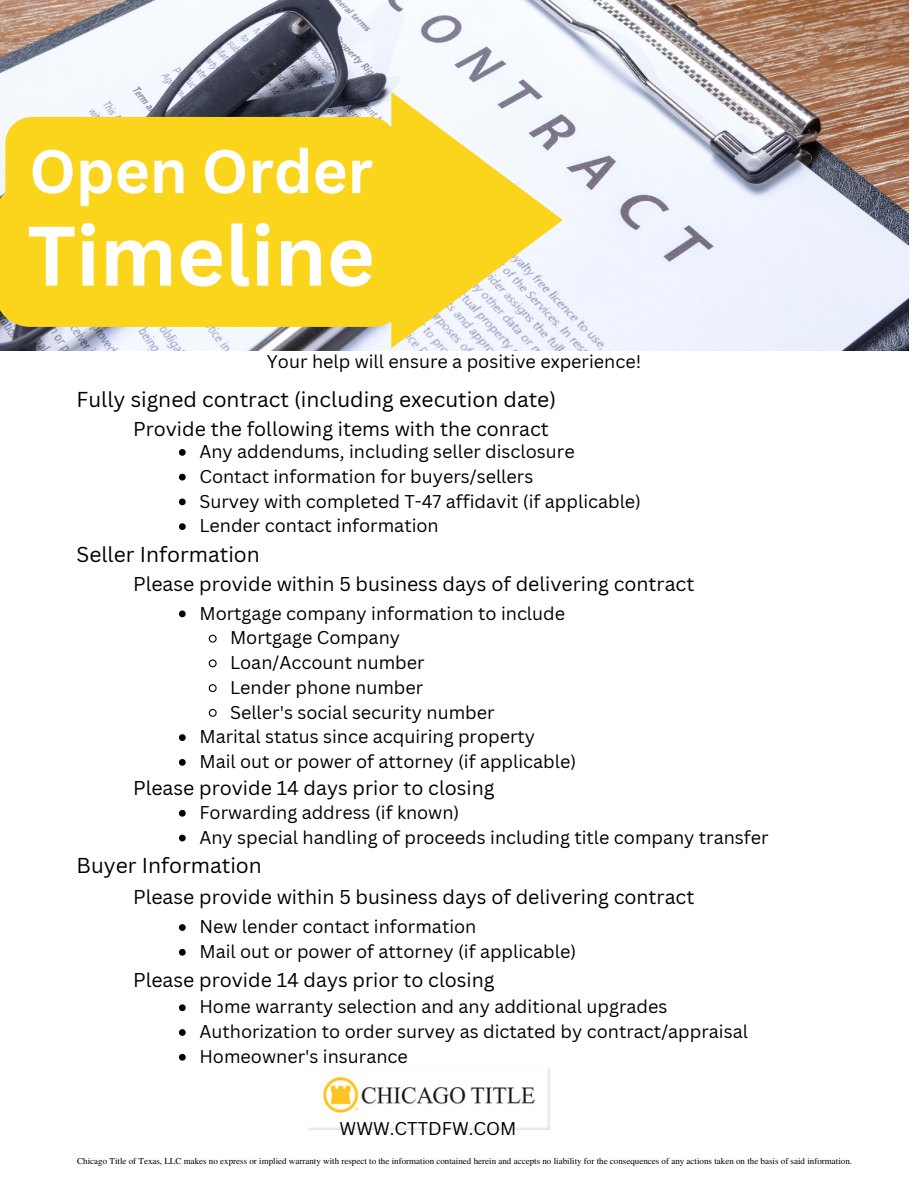
<style>
.page{position:relative;width:918px;height:1188px;background:#fff}
.page>*{position:absolute;margin:0;border:0;box-sizing:border-box;transform-origin:0 0}
.t1{font:700 82.5px "Canva Sans";color:#fff}
.t2{font:700 60px "Canva Sans";color:#fff}
.t3{font:21px "Canva Sans";color:#000}
.t4{font:19.5px "Canva Sans";color:#000}
.t5{font:18px/24.8px "Canva Sans";color:#000}
.t6{font:9px "Te X Gyre Termes";color:#000}
</style>
<div class="page">
<img style="left:0;top:0;width:909px;height:350px">
<svg style="left:65px;top:92px;width:498px;height:256px"></svg>
<img style="left:308px;top:1068px;width:241px;height:62px">
<div style="left:0;top:183px;width:408px;height:144px;background:#fbd41c"></div>
<div style="left:5px;top:117px;width:391px;height:106px;background:#fbd41c;border-radius:27px"></div>
<svg style="left:179px;top:449px;width:7px;height:7px"></svg>
<svg style="left:179px;top:474px;width:7px;height:7px"></svg>
<svg style="left:179px;top:499px;width:7px;height:6px"></svg>
<svg style="left:179px;top:523px;width:7px;height:7px"></svg>
<svg style="left:179px;top:611px;width:7px;height:6px"></svg>
<svg style="left:208px;top:634px;width:9px;height:9px"></svg>
<svg style="left:208px;top:659px;width:9px;height:9px"></svg>
<svg style="left:208px;top:684px;width:9px;height:9px"></svg>
<svg style="left:208px;top:709px;width:9px;height:8px"></svg>
<svg style="left:179px;top:734px;width:7px;height:7px"></svg>
<svg style="left:179px;top:759px;width:7px;height:7px"></svg>
<svg style="left:179px;top:810px;width:7px;height:7px"></svg>
<svg style="left:179px;top:835px;width:7px;height:6px"></svg>
<svg style="left:179px;top:924px;width:7px;height:7px"></svg>
<svg style="left:179px;top:949px;width:7px;height:7px"></svg>
<svg style="left:179px;top:1004px;width:7px;height:7px"></svg>
<svg style="left:179px;top:1029px;width:7px;height:7px"></svg>
<svg style="left:179px;top:1054px;width:7px;height:7px"></svg>
<h2 class="t2" style="left:29px;top:129px;width:345px">Open Order</h2>
<h1 class="t1" style="left:27px;top:198px;width:349px">Timeline</h1>
<p class="t5" style="left:267px;top:348px;width:376px">Your help will ensure a positive experience!</p>
<p class="t3" style="left:77px;top:385px;width:481px">Fully signed contract (including execution date)</p>
<p class="t4" style="left:133px;top:415px;width:417px">Provide the following items with the conract</p>
<p class="t5" style="left:199px;top:439px;width:443px">Any addendums, including seller disclosure Contact information for buyers/sellers<br>Survey with completed T-47 affidavit (if applicable)<br>Lender contact information</p>
<p class="t3" style="left:77px;top:540px;width:185px">Seller Information</p>
<p class="t4" style="left:133px;top:570px;width:563px">Please provide within 5 business days of delivering contract</p>
<p class="t5" style="left:199px;top:600px;width:367px">Mortgage company information to include</p>
<p class="t5" style="left:230px;top:625px;width:172px">Mortgage Company</p>
<p class="t5" style="left:230px;top:650px;width:196px">Loan/Account number</p>
<p class="t5" style="left:230px;top:674px;width:195px">Lender phone number</p>
<p class="t5" style="left:230px;top:699px;width:266px">Seller's social security number</p>
<p class="t5" style="left:199px;top:724px;width:337px">Marital status since acquiring property</p>
<p class="t5" style="left:199px;top:749px;width:378px">Mail out or power of attorney (if applicable)</p>
<p class="t4" style="left:133px;top:774px;width:363px">Please provide 14 days prior to closing</p>
<p class="t5" style="left:199px;top:800px;width:571px">Forwarding address (if known)<br>Any special handling of proceeds including title company transfer</p>
<p class="t3" style="left:77px;top:851px;width:187px">Buyer Information</p>
<p class="t4" style="left:133px;top:883px;width:563px">Please provide within 5 business days of delivering contract</p>
<p class="t5" style="left:199px;top:914px;width:378px">New lender contact information<br>Mail out or power of attorney (if applicable)</p>
<p class="t4" style="left:133px;top:966px;width:363px">Please provide 14 days prior to closing</p>
<p class="t5" style="left:199px;top:994px;width:550px">Home warranty selection and any additional upgrades<br>Authorization to order survey as dictated by contract/appraisal<br>Homeowner's insurance</p>
<p class="t5" style="left:340px;top:1115px;width:178px">WWW.CTTDFW.COM</p>
<p class="t6" style="left:77px;top:1155px;width:776px">Chicago Title of Texas, LLC makes no express or implied warranty with respect to the information contained herein and accepts no liability for the consequences of any actions taken on the basis of said information.</p>
</div>
